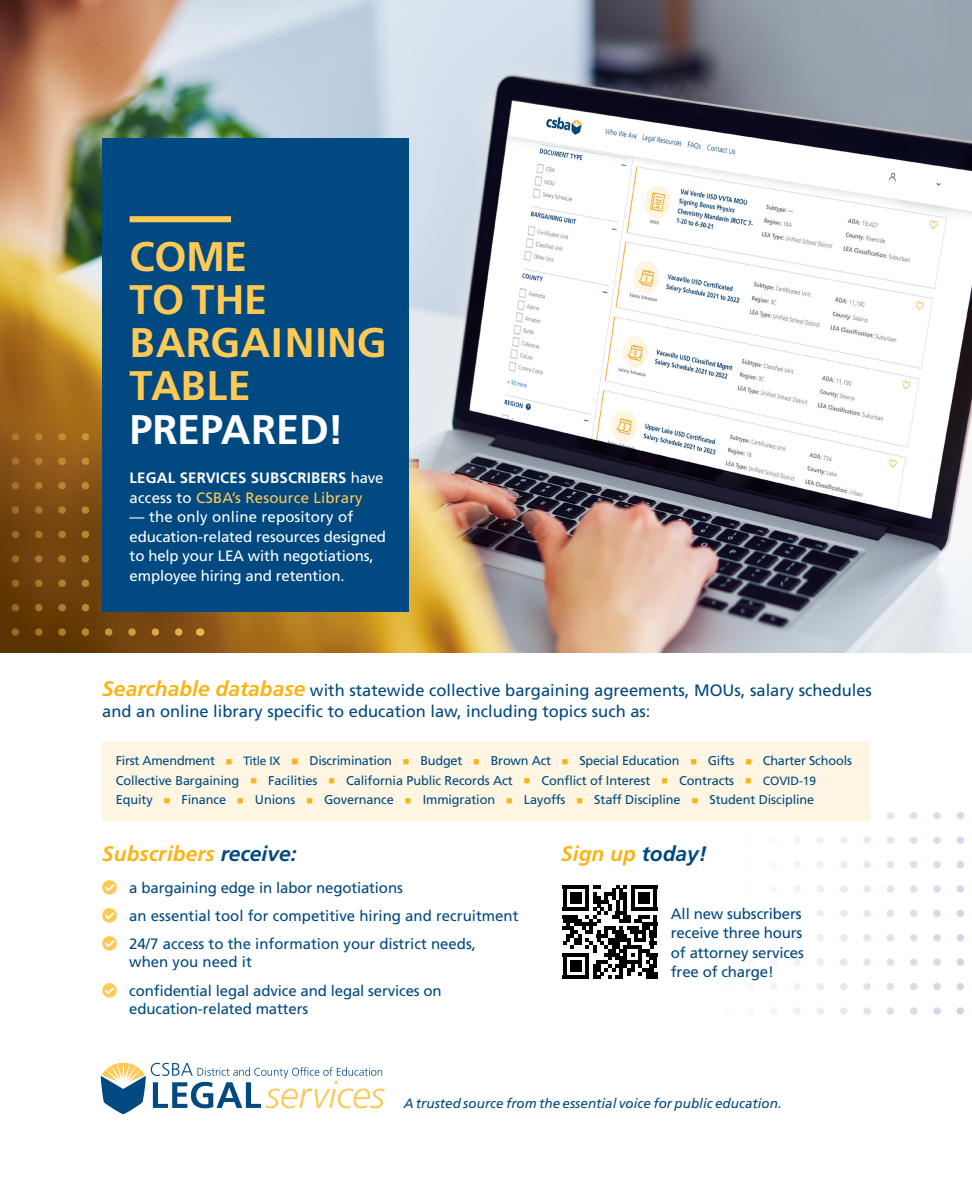
<style>
.page{position:relative;width:972px;height:1188px;background:#fff}
.page>*{position:absolute;margin:0;border:0;box-sizing:border-box;transform-origin:0 0}
.t1{font:700 41.25px "Frutiger LT Std";color:#feca55}
.t2{font:700 41.25px "Frutiger LT Std";letter-spacing:-.005em;color:#fff}
.body-reversed-roman{font:italic 700 21px "Frutiger LT Std";color:#fbb416}
.body-reversed-roman-2{font:16.5px/21px "Frutiger LT Std";color:#004981}
.bullets{font:15px/19.5px "Frutiger LT Std";letter-spacing:-.01em;color:#004981}
.body{font:15px/19.5px "Frutiger LT Std";letter-spacing:-.01em;color:#fff}
.body-2{font:700 15px/19.5px "Frutiger LT Std";letter-spacing:.01em;color:#fff}
.t3{font:italic 13.5px "Frutiger LT Std";color:#004981}
.TOPICS{font:12.75px "Frutiger LT Std";letter-spacing:-.01em;color:#004981}
.TOPICS-2{font:12px "Frutiger LT Std";letter-spacing:-.015em;color:#004981}
.s1{font-weight:400}
.s2{font-weight:400;color:#feca55}
.s3{font-weight:700;font-style:italic;font-size:21px;color:#fbb416}
.s4{color:#004981}
.s5{color:#feca55}
</style>
<div class="page">
<img style="left:0;top:0;width:972px;height:652px">
<svg style="left:770px;top:958px;width:194px;height:8px"></svg>
<svg style="left:770px;top:983px;width:194px;height:7px"></svg>
<svg style="left:770px;top:1007px;width:194px;height:8px"></svg>
<svg style="left:771px;top:934px;width:193px;height:8px"></svg>
<svg style="left:775px;top:910px;width:189px;height:7px"></svg>
<svg style="left:794px;top:885px;width:170px;height:8px"></svg>
<svg style="left:794px;top:861px;width:170px;height:7px"></svg>
<svg style="left:794px;top:836px;width:170px;height:8px"></svg>
<svg style="left:870px;top:812px;width:94px;height:8px"></svg>
<svg style="left:0;top:580px;width:102px;height:7px"></svg>
<svg style="left:0;top:604px;width:102px;height:7px"></svg>
<svg style="left:0;top:628px;width:188px;height:8px;background:#7d4f12"></svg>
<svg style="left:0;top:555px;width:102px;height:8px"></svg>
<svg style="left:0;top:531px;width:102px;height:7px"></svg>
<svg style="left:0;top:506px;width:102px;height:8px"></svg>
<svg style="left:0;top:482px;width:102px;height:7px"></svg>
<svg style="left:0;top:457px;width:102px;height:8px"></svg>
<svg style="left:0;top:433px;width:102px;height:8px"></svg>
<div style="left:102px;top:139px;width:307px;height:473px;background:#004981"></div>
<div style="left:130px;top:216px;width:101px;height:6px;background:#feca55"></div>
<svg style="left:101px;top:1063px;width:284px;height:51px"></svg>
<div style="left:102px;top:741px;width:768px;height:80px;background:#fef6e3"></div>
<svg style="left:563px;top:885px;width:95px;height:94px"></svg>
<hr style="left:563px;top:975px;width:26px;height:4px;background:#000">
<div style="left:570px;top:960px;width:12px;height:12px;background:#000"></div>
<h1 class="t1" style="left:130px;top:232px;width:119px">COME</h1>
<h1 class="t1" style="left:130px;top:276px;width:139px">TO THE</h1>
<h1 class="t1" style="left:130px;top:319px;width:258px">BARGAINING</h1>
<h1 class="t1" style="left:130px;top:362px;width:123px">TABLE</h1>
<h1 class="t2" style="left:130px;top:405px;width:216px">PREPARED!</h1>
<p class="body-2" style="left:130px;top:469px;width:255px">LEGAL SERVICES SUBSCRIBERS <span class="s1">have access to</span> <span class="s2">CSBA’s Resource Library</span></p>
<p class="body" style="left:130px;top:508px;width:258px">— the only online repository of education-related resources designed to help your LEA with negotiations, employee hiring and retention.</p>
<p class="body-reversed-roman-2" style="left:102px;top:680px;width:771px"><span class="s3">Searchable database</span> with statewide collective bargaining agreements, MOUs, salary schedules and an online library specific to education law, including topics such as:</p>
<p class="TOPICS" style="left:116px;top:753px;width:101px">First Amendment</p>
<p class="TOPICS-2" style="left:243px;top:754px;width:39px">Title IX</p>
<p class="TOPICS" style="left:310px;top:753px;width:84px">Discrimination</p>
<p class="TOPICS" style="left:420px;top:753px;width:43px">Budget</p>
<p class="TOPICS" style="left:491px;top:753px;width:62px">Brown Act</p>
<p class="TOPICS" style="left:579px;top:753px;width:102px">Special Education</p>
<p class="TOPICS" style="left:708px;top:753px;width:28px">Gifts</p>
<p class="TOPICS" style="left:763px;top:753px;width:91px">Charter Schools</p>
<p class="TOPICS" style="left:116px;top:773px;width:125px">Collective Bargaining</p>
<p class="TOPICS" style="left:268px;top:773px;width:51px">Facilities</p>
<p class="TOPICS" style="left:346px;top:773px;width:168px">California Public Records Act</p>
<p class="TOPICS" style="left:541px;top:773px;width:110px">Conflict of Interest</p>
<p class="TOPICS" style="left:679px;top:773px;width:56px">Contracts</p>
<p class="TOPICS-2" style="left:763px;top:774px;width:55px">COVID-19</p>
<p class="TOPICS" style="left:116px;top:792px;width:38px">Equity</p>
<p class="TOPICS" style="left:182px;top:792px;width:46px">Finance</p>
<p class="TOPICS" style="left:255px;top:792px;width:42px">Unions</p>
<p class="TOPICS" style="left:324px;top:792px;width:71px">Governance</p>
<p class="TOPICS" style="left:423px;top:792px;width:74px">Immigration</p>
<p class="TOPICS" style="left:524px;top:792px;width:43px">Layoffs</p>
<p class="TOPICS" style="left:594px;top:792px;width:88px">Staff Discipline</p>
<p class="TOPICS" style="left:710px;top:792px;width:106px">Student Discipline</p>
<p class="body-reversed-roman" style="left:102px;top:842px;width:196px">Subscribers <span class="s4">receive:</span></p>
<p class="bullets" style="left:102px;top:878px;width:302px"><span class="s5">✓</span> a bargaining edge in labor negotiations</p>
<p class="bullets" style="left:102px;top:906px;width:418px"><span class="s5">✓</span> an essential tool for competitive hiring and recruitment</p>
<p class="bullets" style="left:129px;top:935px;width:348px;line-height:18px;text-indent:-27px"><span class="s5">✓</span> 24/7 access to the information your district needs, when you need it</p>
<p class="bullets" style="left:129px;top:981px;width:314px;line-height:18px;text-indent:-27px"><span class="s5">✓</span> confidential legal advice and legal services on education-related matters</p>
<p class="body-reversed-roman" style="left:561px;top:842px;width:147px">Sign up <span class="s4">today!</span></p>
<p class="bullets" style="left:671px;top:904px;width:135px">All new subscribers receive three hours of attorney services free of charge!</p>
<p class="t3" style="left:404px;top:1095px;width:380px">A trusted source from the essential voice for public education.</p>
</div>
